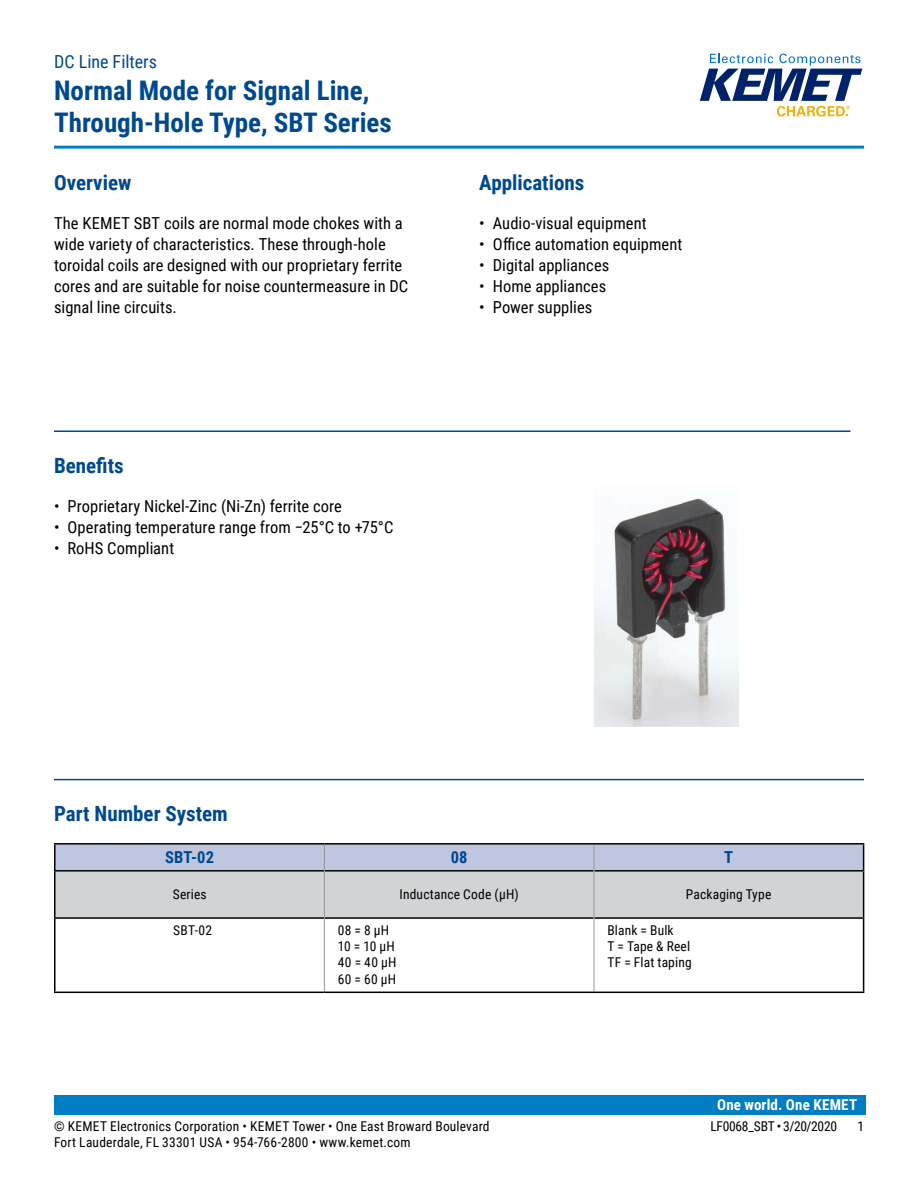
<style>
.page{position:relative;width:918px;height:1188px;background:#fff}
.page>*{position:absolute;margin:0;border:0;box-sizing:border-box;transform-origin:0 0}
.t1{font:700 27px/32.4px "Roboto Condensed";color:#004990}
.t2{font:700 21px "Roboto Condensed";color:#004990}
.t3{font:18px "Roboto Condensed";color:#004990}
.t4{font:16.5px/21px "Roboto Condensed";letter-spacing:.005em;color:#000}
.t5{font:700 16.5px "Roboto Condensed";letter-spacing:.005em;color:#004990}
.t6{font:700 15px "Roboto Condensed";letter-spacing:.015em;color:#fff}
.t7{font:13.5px/16.2px "Roboto Condensed";letter-spacing:.015em;color:#000}
.t8{font:13.5px "Roboto Condensed";letter-spacing:-.025em;color:#000}
</style>
<div class="page">
<svg style="left:700px;top:54px;width:162px;height:63px"></svg>
<hr style="left:54px;top:146px;width:810px;height:3px;background:#007dc3">
<div style="left:54px;top:1095px;width:811px;height:20px;background:#007dc3"></div>
<hr style="left:54px;top:430px;width:796px;height:2px;background:#004990">
<hr style="left:54px;top:779px;width:810px;height:1px;background:#004990">
<hr style="left:54px;top:917px;width:270px;height:2px;background:#000">
<hr style="left:54px;top:870px;width:270px;height:2px;background:#000">
<hr style="left:54px;top:843px;width:270px;height:2px;background:#000">
<hr style="left:54px;top:845px;width:2px;height:25px;background:#000">
<hr style="left:324px;top:843px;width:270px;height:2px;background:#000">
<hr style="left:594px;top:843px;width:270px;height:2px;background:#000">
<svg style="left:55px;top:844px;width:809px;height:148px"></svg>
<hr style="left:54px;top:872px;width:2px;height:45px;background:#000">
<hr style="left:863px;top:872px;width:1px;height:45px;background:#000">
<hr style="left:54px;top:919px;width:2px;height:73px;background:#000">
<hr style="left:863px;top:919px;width:1px;height:73px;background:#000">
<hr style="left:54px;top:992px;width:270px;height:1px;background:#000">
<hr style="left:324px;top:992px;width:270px;height:1px;background:#000">
<hr style="left:594px;top:992px;width:270px;height:1px;background:#000">
<img style="left:595px;top:498px;width:143px;height:229px">
<p class="t3" style="left:54px;top:48px;width:104px">DC Line Filters</p>
<h1 class="t1" style="left:54px;top:73px;width:339px">Normal Mode for Signal Line,<br>Through-Hole Type, SBT Series</h1>
<p class="t2" style="left:54px;top:168px;width:79px">Overview</p>
<p class="t4" style="left:54px;top:212px;width:356px">The KEMET SBT coils are normal mode chokes with a wide variety of characteristics. These through-hole toroidal coils are designed with our proprietary ferrite cores and are suitable for noise countermeasure in DC signal line circuits.</p>
<p class="t2" style="left:54px;top:450px;width:71px">Benefits</p>
<p class="t4" style="left:54px;top:495px;width:290px">• Proprietary Nickel-Zinc (Ni-Zn) ferrite core</p>
<p class="t4" style="left:54px;top:516px;width:341px">• Operating temperature range from −25°C to +75°C</p>
<p class="t4" style="left:54px;top:537px;width:122px">• RoHS Compliant</p>
<p class="t2" style="left:479px;top:168px;width:107px">Applications</p>
<p class="t4" style="left:479px;top:212px;width:169px">• Audio-visual equipment</p>
<p class="t4" style="left:479px;top:233px;width:205px">• Office automation equipment</p>
<p class="t4" style="left:479px;top:255px;width:131px">• Digital appliances</p>
<p class="t4" style="left:479px;top:276px;width:128px">• Home appliances</p>
<p class="t4" style="left:479px;top:297px;width:114px">• Power supplies</p>
<p class="t2" style="left:54px;top:799px;width:175px">Part Number System</p>
<p class="t5" style="left:165px;top:846px;width:51px">SBT-02</p>
<p class="t5" style="left:451px;top:846px;width:18px">08</p>
<p class="t5" style="left:724px;top:846px;width:10px">T</p>
<p class="t7" style="left:173px;top:886px;width:35px">Series</p>
<p class="t7" style="left:399px;top:886px;width:121px">Inductance Code (µH)</p>
<p class="t7" style="left:686px;top:886px;width:87px">Packaging Type</p>
<p class="t7" style="left:173px;top:922px;width:41px">SBT-02</p>
<p class="t7" style="left:338px;top:922px;width:60px">08 = 8 µH<br>10 = 10 µH<br>40 = 40 µH<br>60 = 60 µH</p>
<p class="t7" style="left:607px;top:922px;width:86px">Blank = Bulk<br>T = Tape &amp; Reel<br>TF = Flat taping</p>
<p class="t6" style="left:717px;top:1094px;width:142px">One world. One KEMET</p>
<p class="t7" style="left:54px;top:1117px;width:437px">© KEMET Electronics Corporation • KEMET Tower • One East Broward Boulevard</p>
<p class="t8" style="left:710px;top:1116px;width:128px">LF0068_SBT • 3/20/2020</p>
<p class="t7" style="left:857px;top:1117px;width:8px">1</p>
<p class="t7" style="left:54px;top:1133px;width:358px">Fort Lauderdale, FL 33301 USA • 954-766-2800 • www.kemet.com</p>
</div>
